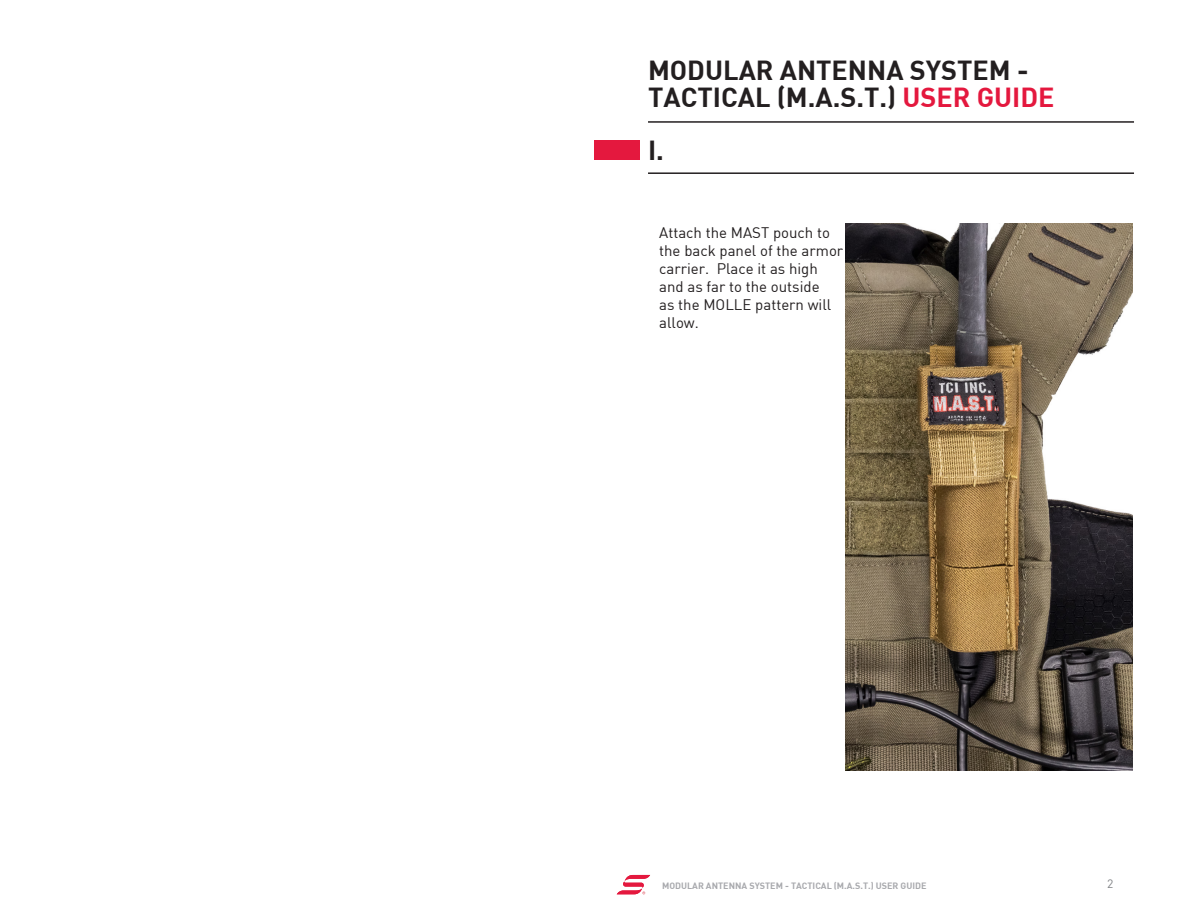
<style>
.page{position:relative;width:1188px;height:918px;background:#fff}
.page>*{position:absolute;margin:0;border:0;box-sizing:border-box;transform-origin:0 0}
.t1{font:27px/26.4px "DIN Bold";color:#231f20}
.t2{font:15px/18px "DIN";color:#231f20}
.t3{font:12px "DIN";color:#808285}
.t4{font:9px "DIN Bold";color:#a8a9ad}
.s1{color:#e4183e}
</style>
<div class="page">
<div style="left:594px;top:141px;width:45px;height:19px;background:#e4183e"></div>
<hr style="left:648px;top:121px;width:486px;height:2px;background:#231f20">
<svg style="left:617px;top:875px;width:33px;height:19px"></svg>
<hr style="left:648px;top:172px;width:486px;height:2px;background:#231f20">
<img style="left:845px;top:223px;width:288px;height:548px">
<p class="t1" style="left:648px;top:56px;width:408px">MODULAR ANTENNA SYSTEM -<br>TACTICAL (M.A.S.T.) <span class="s1">USER GUIDE</span></p>
<p class="t1" style="left:648px;top:136px;width:17px">I.</p>
<p class="t2" style="left:659px;top:224px;width:186px">Attach the MAST pouch to the back panel of the armor carrier. Place it as high and as far to the outside<br>as the MOLLE pattern will allow.</p>
<p class="t4" style="left:662px;top:880px;width:266px">MODULAR ANTENNA SYSTEM - TACTICAL (M.A.S.T.) USER GUIDE</p>
<p class="t3" style="left:1107px;top:877px;width:8px">2</p>
</div>
